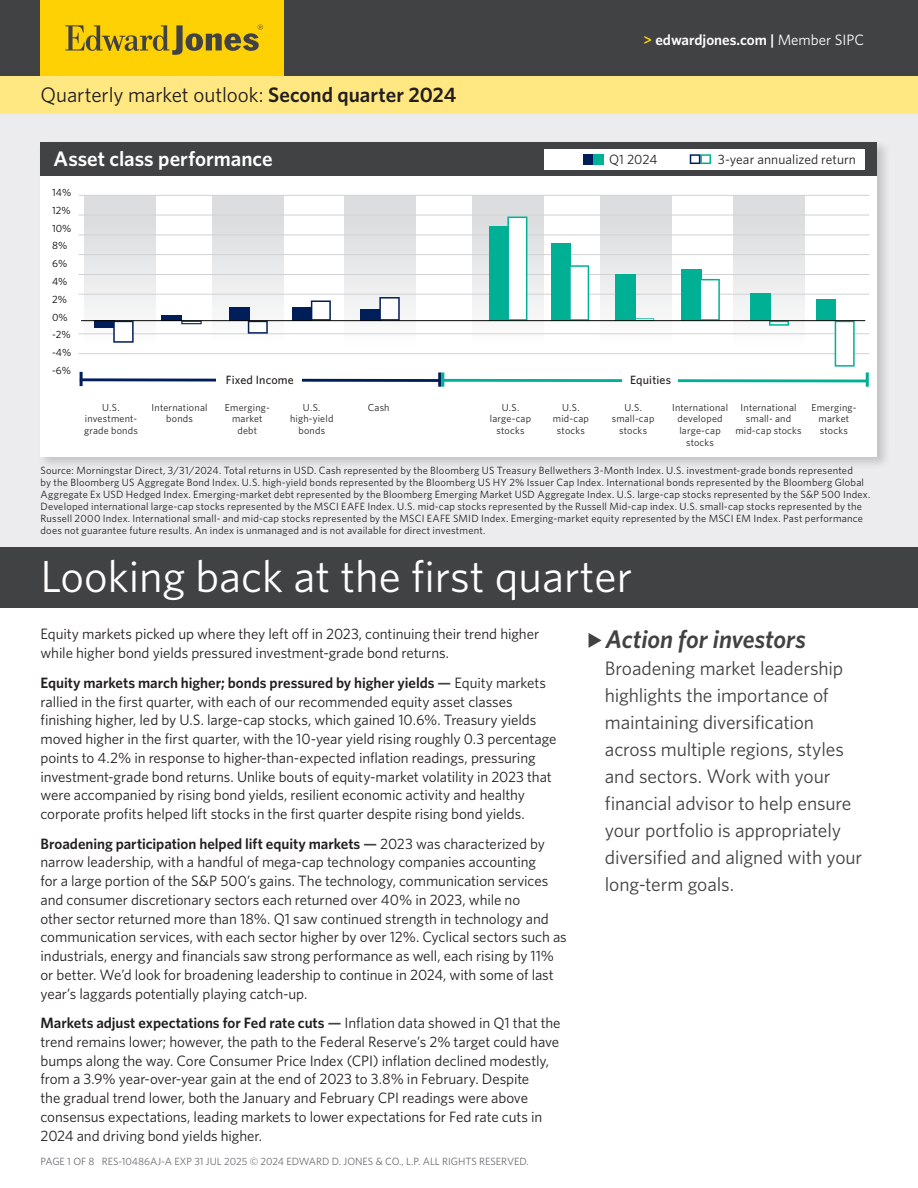
<style>
.page{position:relative;width:918px;height:1188px;background:#fff}
.page>*{position:absolute;margin:0;border:0;box-sizing:border-box;transform-origin:0 0}
.t1{font:45px "Whitney";color:#fff}
.t2{font:italic 600 25.5px "Whitney";color:#414243}
.t3{font:21px "Whitney";letter-spacing:-.005em;color:#231f20}
.t4{font:600 21px "Whitney";color:#fff}
.t5{font:19.5px/27px "Whitney";letter-spacing:-.01em;color:#414243}
.t6{font:15px/18.8px "Whitney";letter-spacing:-.005em;color:#231f20}
.t7{font:600 15px "Whitney";color:#fff}
.t8{font:13.5px "Whitney";letter-spacing:.005em;color:#231f20}
.t9{font:500 12px "Whitney";letter-spacing:.015em;color:#231f20}
.t10{font:10.5px/12px "Whitney";letter-spacing:.02em;color:#231f20}
.t11{font:10.5px "Whitney";color:#6c6d70}
.t12{font:10.5px/17.9px "Whitney";color:#040504}
.t13{font:10.2px/11.6px "Whitney";letter-spacing:.02em;color:#231f20;text-align:center}
.s1{font-weight:600}
.s2{color:#fed105}
.s3{font-weight:400}
.s4{font-weight:600;color:#414243}
</style>
<div class="page">
<div style="left:0;top:113px;width:918px;height:495px;background:#ececee"></div>
<div style="left:0;top:547px;width:918px;height:61px;background:#414243"></div>
<div style="left:0;top:76px;width:918px;height:37px;background:#ffe781"></div>
<div style="left:0;top:0;width:918px;height:76px;background:#414243"></div>
<div style="left:40px;top:0;width:244px;height:76px;background:#fed105"></div>
<svg style="left:65px;top:24px;width:198px;height:31px"></svg>
<div style="left:37px;top:139px;width:854px;height:331px;background:#231f20;opacity:.2"></div>
<div style="left:40px;top:143px;width:838px;height:314px;background:#fff"></div>
<div style="left:40px;top:143px;width:838px;height:33px;background:#414243"></div>
<div style="left:544px;top:149px;width:321px;height:20px;background:#fff"></div>
<svg style="left:690px;top:154px;width:21px;height:10px"></svg>
<div style="left:583px;top:154px;width:10px;height:10px;background:#001e59"></div>
<div style="left:593px;top:154px;width:11px;height:10px;background:#00b095"></div>
<div style="left:85px;top:196px;width:71px;height:160px;background:#dcdddf"></div>
<div style="left:213px;top:196px;width:70px;height:156px;background:#dcdddf"></div>
<div style="left:345px;top:195px;width:71px;height:161px;background:#dcdddf"></div>
<div style="left:473px;top:195px;width:71px;height:161px;background:#dcdddf"></div>
<div style="left:733px;top:195px;width:71px;height:161px;background:#dcdddf"></div>
<div style="left:601px;top:196px;width:70px;height:158px;background:#dcdddf"></div>
<hr style="left:79px;top:215px;width:790px;height:1px;background:#d1d2d4">
<hr style="left:79px;top:195px;width:790px;height:1px;background:#d1d2d4">
<svg style="left:78px;top:217px;width:791px;height:170px"></svg>
<hr style="left:80px;top:372px;width:3px;height:14px;background:#001e59">
<div style="left:615px;top:274px;width:21px;height:47px;background:#00b095"></div>
<hr style="left:81px;top:320px;width:784px;height:1px;background:#040503">
<svg style="left:589px;top:633px;width:13px;height:15px"></svg>
<h3 class="t3" style="left:40px;top:81px;width:417px">Quarterly market outlook: <span class="s1">Second quarter 2024</span></h3>
<p class="t7" style="left:644px;top:30px;width:222px"><span class="s2">&gt;</span> edwardjones.com | <span class="s3">Member SIPC</span></p>
<h3 class="t4" style="left:54px;top:145px;width:221px">Asset class performance</h3>
<p class="t8" style="left:609px;top:150px;width:50px">Q1 2024</p>
<p class="t8" style="left:718px;top:150px;width:140px">3-year annualized return</p>
<p class="t12" style="left:52px;top:183px;width:21px">14%<br>12%<br>10%<br>8%<br>6%<br>4%<br>2%<br>0% -2% -4% -6%</p>
<p class="t9" style="left:226px;top:373px;width:70px">Fixed Income</p>
<p class="t9" style="left:630px;top:373px;width:42px">Equities</p>
<p class="t13" style="left:84px;top:401px;width:55px">U.S. investment&shy;grade bonds</p>
<p class="t13" style="left:553px;top:401px;width:38px">U.S. mid-cap stocks</p>
<p class="t13" style="left:672px;top:401px;width:57px">International developed large-cap stocks</p>
<p class="t13" style="left:811px;top:401px;width:46px">Emerging&shy;market stocks</p>
<p class="t13" style="left:152px;top:401px;width:57px">International bonds</p>
<p class="t13" style="left:490px;top:401px;width:43px">U.S. large-cap stocks</p>
<p class="t13" style="left:612px;top:401px;width:44px">U.S. small-cap stocks</p>
<p class="t13" style="left:735px;top:401px;width:68px">International small- and mid-cap stocks</p>
<p class="t13" style="left:303px;top:401px;width:19px">U.S.</p>
<p class="t13" style="left:368px;top:401px;width:23px">Cash</p>
<p class="t13" style="left:290px;top:413px;width:45px">high-yield bonds</p>
<p class="t13" style="left:225px;top:401px;width:46px">Emerging&shy;market debt</p>
<p class="t10" style="left:40px;top:464px;width:831px">Source: Morningstar Direct, 3/31/2024. Total returns in USD. Cash represented by the Bloomberg US Treasury Bellwethers 3-Month Index. U.S. investment-grade bonds represented<br>by the Bloomberg US Aggregate Bond Index. U.S. high-yield bonds represented by the Bloomberg US HY 2% Issuer Cap Index. International bonds represented by the Bloomberg Global Aggregate Ex USD Hedged Index. Emerging-market debt represented by the Bloomberg Emerging Market USD Aggregate Index. U.S. large-cap stocks represented by the S&amp;P 500 Index.<br>Developed international large-cap stocks represented by the MSCI EAFE Index. U.S. mid-cap stocks represented by the Russell Mid-cap index. U.S. small-cap stocks represented by the Russell 2000 Index. International small- and mid-cap stocks represented by the MSCI EAFE SMID Index. Emerging-market equity represented by the MSCI EM Index. Past performance does not guarantee future results. An index is unmanaged and is not available for direct investment.</p>
<h1 class="t1" style="left:40px;top:547px;width:593px">Looking back at the first quarter</h1>
<p class="t6" style="left:40px;top:625px;width:500px">Equity markets picked up where they left off in 2023, continuing their trend higher while higher bond yields pressured investment-grade bond returns.</p>
<p class="t6" style="left:40px;top:673px;width:518px"><span class="s1">Equity markets march higher; bonds pressured by higher yields</span> <span class="s4">—</span> Equity markets rallied in the first quarter, with each of our recommended equity asset classes finishing higher, led by U.S. large-cap stocks, which gained 10.6%. Treasury yields moved higher in the first quarter, with the 10-year yield rising roughly 0.3 percentage points to 4.2% in response to higher-than-expected inflation readings, pressuring investment-grade bond returns. Unlike bouts of equity-market volatility in 2023 that were accompanied by rising bond yields, resilient economic activity and healthy corporate profits helped lift stocks in the first quarter despite rising bond yields.</p>
<p class="t6" style="left:40px;top:834px;width:528px"><span class="s1">Broadening participation helped lift equity markets</span> <span class="s4">—</span> 2023 was characterized by narrow leadership, with a handful of mega-cap technology companies accounting<br>for a large portion of the S&amp;P 500’s gains. The technology, communication services and consumer discretionary sectors each returned over 40% in 2023, while no<br>other sector returned more than 18%. Q1 saw continued strength in technology and communication services, with each sector higher by over 12%. Cyclical sectors such as industrials, energy and financials saw strong performance as well, each rising by 11% or better. We’d look for broadening leadership to continue in 2024, with some of last year’s laggards potentially playing catch-up.</p>
<p class="t6" style="left:40px;top:1013px;width:522px"><span class="s1">Markets adjust expectations for Fed rate cuts</span> <span class="s4">—</span> Inflation data showed in Q1 that the trend remains lower; however, the path to the Federal Reserve’s 2% target could have bumps along the way. Core Consumer Price Index (CPI) inflation declined modestly, from a 3.9% year-over-year gain at the end of 2023 to 3.8% in February. Despite<br>the gradual trend lower, both the January and February CPI readings were above consensus expectations, leading markets to lower expectations for Fed rate cuts in 2024 and driving bond yields higher.</p>
<h2 class="t2" style="left:606px;top:622px;width:202px">Action for investors</h2>
<p class="t5" style="left:605px;top:654px;width:259px">Broadening market leadership highlights the importance of maintaining diversification across multiple regions, styles and sectors. Work with your financial advisor to help ensure your portfolio is appropriately diversified and aligned with your long-term goals.</p>
<p class="t11" style="left:40px;top:1155px;width:490px">PAGE 1 OF 8 RES-10486AJ-A EXP 31 JUL 2025 © 2024 EDWARD D. JONES &amp; CO., L.P. ALL RIGHTS RESERVED.</p>
</div>
